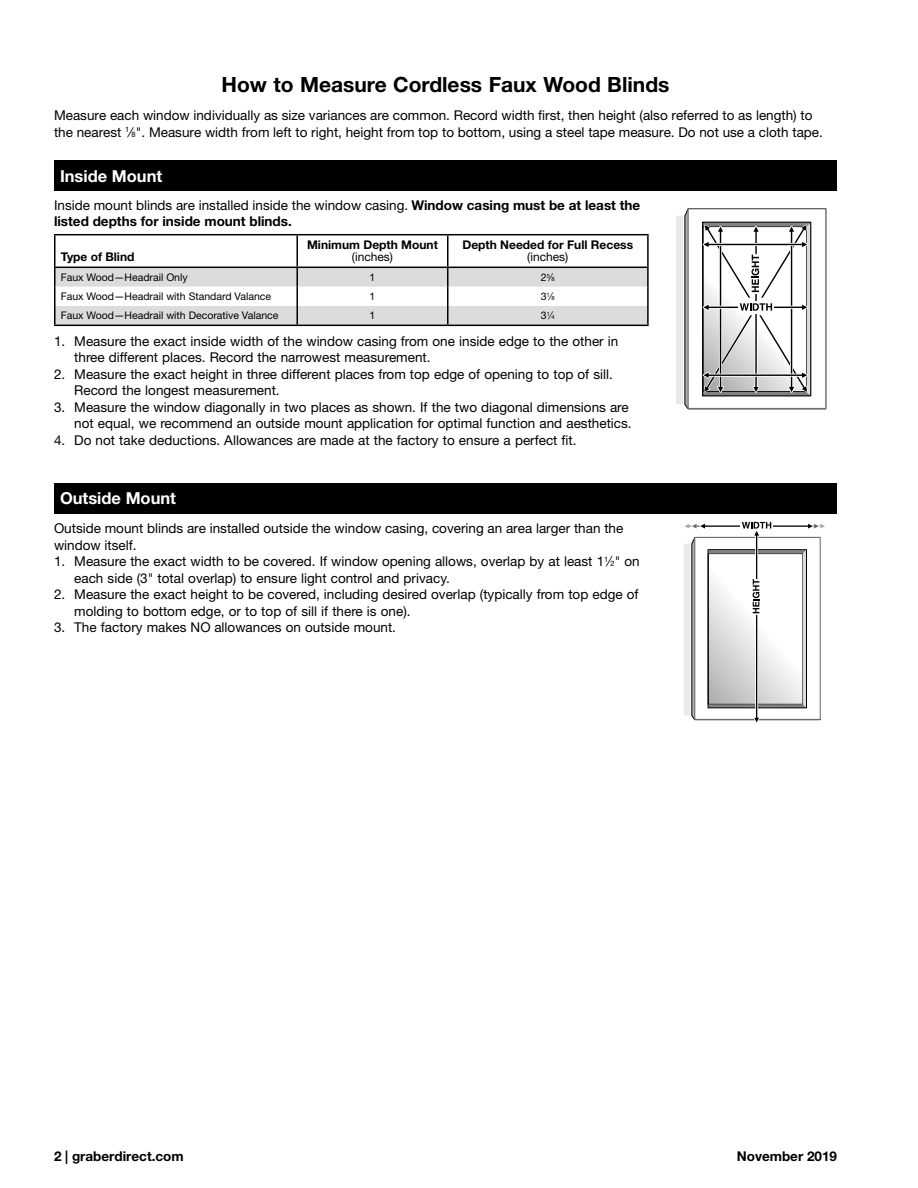
<style>
.page{position:relative;width:918px;height:1188px;background:#fff}
.page>*{position:absolute;margin:0;border:0;box-sizing:border-box;transform-origin:0 0}
.Page_Headers_-_02_25{font:700 21px "Helvetica Neue LT Std";color:#000}
.Black_Bar_Header_-_0{font:700 16.5px "Helvetica Neue LT Std";color:#fff}
.Body_Copy__55_Roman{font:13.5px/16.5px "Helvetica Neue LT Std";color:#000}
.Body_Copy__55_Roman-2{font:700 13.5px/16.5px "Helvetica Neue LT Std";color:#000}
.Centered_Column_Head{font:700 12px/12px "Helvetica Neue LT Std";color:#000;text-align:center}
.Left_Align_Column_He{font:700 12px "Helvetica Neue LT Std";color:#000}
.Centered_Column_Head-2{font:12px "Helvetica Neue LT Std";color:#000}
.Left_Aligned_Cells{font:10.5px "Helvetica Neue LT Std";color:#000}
.Centered_Cells_-_02{font:10.5px "Helvetica Neue LT Std";color:#000}
.s1{font-size:7.35px}
.s2{font-weight:400}
.s3{font-size:5.7px}
</style>
<div class="page">
<hr style="left:54px;top:235px;width:2px;height:32px;background:#000">
<hr style="left:447px;top:235px;width:2px;height:32px;background:#000">
<hr style="left:647px;top:235px;width:2px;height:32px;background:#000">
<hr style="left:54px;top:234px;width:243px;height:1px;background:#000">
<hr style="left:297px;top:234px;width:151px;height:1px;background:#000">
<hr style="left:296px;top:235px;width:2px;height:32px;background:#000">
<hr style="left:448px;top:234px;width:201px;height:1px;background:#000">
<hr style="left:54px;top:325px;width:243px;height:1px;background:#000">
<hr style="left:297px;top:325px;width:151px;height:1px;background:#000">
<hr style="left:448px;top:325px;width:201px;height:1px;background:#000">
<svg style="left:54px;top:267px;width:595px;height:58px"></svg>
<div style="left:54px;top:161px;width:783px;height:30px;background:#000"></div>
<div style="left:675px;top:215px;width:147px;height:190px;background:#e9e9e9"></div>
<div style="left:674px;top:214px;width:149px;height:192px;border:2px solid #fff"></div>
<svg style="left:681px;top:208px;width:146px;height:202px"></svg>
<svg style="left:684px;top:521px;width:141px;height:202px"></svg>
<div style="left:54px;top:483px;width:783px;height:30px;background:#000"></div>
<p class="Page_Headers_-_02_25" style="left:222px;top:71px;width:449px">How to Measure Cordless Faux Wood Blinds</p>
<p class="Body_Copy__55_Roman" style="left:54px;top:107px;width:768px">Measure each window individually as size variances are common. Record width first, then height (also referred to as length) to the nearest <sup>1</sup>⁄<span class="s1">8</span>". Measure width from left to right, height from top to bottom, using a steel tape measure. Do not use a cloth tape.</p>
<p class="Black_Bar_Header_-_0" style="left:60px;top:166px;width:104px">Inside Mount</p>
<p class="Body_Copy__55_Roman-2" style="left:54px;top:196px;width:588px"><span class="s2">Inside mount blinds are installed inside the window casing.</span> Window casing must be at least the listed depths for inside mount blinds.</p>
<p class="Left_Align_Column_He" style="left:61px;top:250px;width:75px">Type of Blind</p>
<p class="Centered_Column_Head" style="left:307px;top:239px;width:132px">Minimum Depth Mount <span class="s2">(inches)</span></p>
<p class="Centered_Column_Head" style="left:463px;top:239px;width:172px">Depth Needed for Full Recess</p>
<p class="Centered_Column_Head-2" style="left:527px;top:250px;width:43px">(inches)</p>
<p class="Left_Aligned_Cells" style="left:61px;top:271px;width:128px">Faux Wood—Headrail Only</p>
<p class="Centered_Cells_-_02" style="left:370px;top:271px;width:7px">1</p>
<p class="Centered_Cells_-_02" style="left:541px;top:271px;width:15px">2<sup>5</sup>⁄<span class="s3">8</span></p>
<p class="Left_Aligned_Cells" style="left:61px;top:290px;width:212px">Faux Wood—Headrail with Standard Valance</p>
<p class="Centered_Cells_-_02" style="left:370px;top:290px;width:7px">1</p>
<p class="Centered_Cells_-_02" style="left:541px;top:290px;width:16px">3<sup>1</sup>⁄<span class="s3">8</span></p>
<p class="Left_Aligned_Cells" style="left:61px;top:309px;width:219px">Faux Wood—Headrail with Decorative Valance</p>
<p class="Centered_Cells_-_02" style="left:370px;top:309px;width:7px">1</p>
<p class="Centered_Cells_-_02" style="left:541px;top:309px;width:15px">3<sup>1</sup>⁄<span class="s3">4</span></p>
<p class="Body_Copy__55_Roman" style="left:74px;top:333px;width:546px;text-indent:-20px">1. Measure the exact inside width of the window casing from one inside edge to the other in three different places. Record the narrowest measurement.</p>
<p class="Body_Copy__55_Roman" style="left:74px;top:366px;width:538px;text-indent:-20px">2. Measure the exact height in three different places from top edge of opening to top of sill.<br>Record the longest measurement.</p>
<p class="Body_Copy__55_Roman" style="left:54px;top:399px;width:577px;text-align:right">3. Measure the window diagonally in two places as shown. If the two diagonal dimensions are not equal, we recommend an outside mount application for optimal function and aesthetics.</p>
<p class="Body_Copy__55_Roman" style="left:54px;top:432px;width:522px">4. Do not take deductions. Allowances are made at the factory to ensure a perfect fit.</p>
<p class="Black_Bar_Header_-_0" style="left:60px;top:488px;width:118px">Outside Mount</p>
<p class="Body_Copy__55_Roman" style="left:54px;top:520px;width:571px">Outside mount blinds are installed outside the window casing, covering an area larger than the window itself.</p>
<p class="Body_Copy__55_Roman" style="left:74px;top:553px;width:567px;text-indent:-20px">1. Measure the exact width to be covered. If window opening allows, overlap by at least 1<sup>1</sup>⁄<span class="s1">2</span>" on each side (3" total overlap) to ensure light control and privacy.</p>
<p class="Body_Copy__55_Roman" style="left:74px;top:586px;width:566px;text-indent:-20px">2. Measure the exact height to be covered, including desired overlap (typically from top edge of molding to bottom edge, or to top of sill if there is one).</p>
<p class="Body_Copy__55_Roman" style="left:54px;top:619px;width:341px">3. The factory makes NO allowances on outside mount.</p>
<p class="Body_Copy__55_Roman-2" style="left:54px;top:1148px;width:131px">2 | graberdirect.com</p>
<p class="Body_Copy__55_Roman-2" style="left:737px;top:1148px;width:102px">November 2019</p>
</div>
